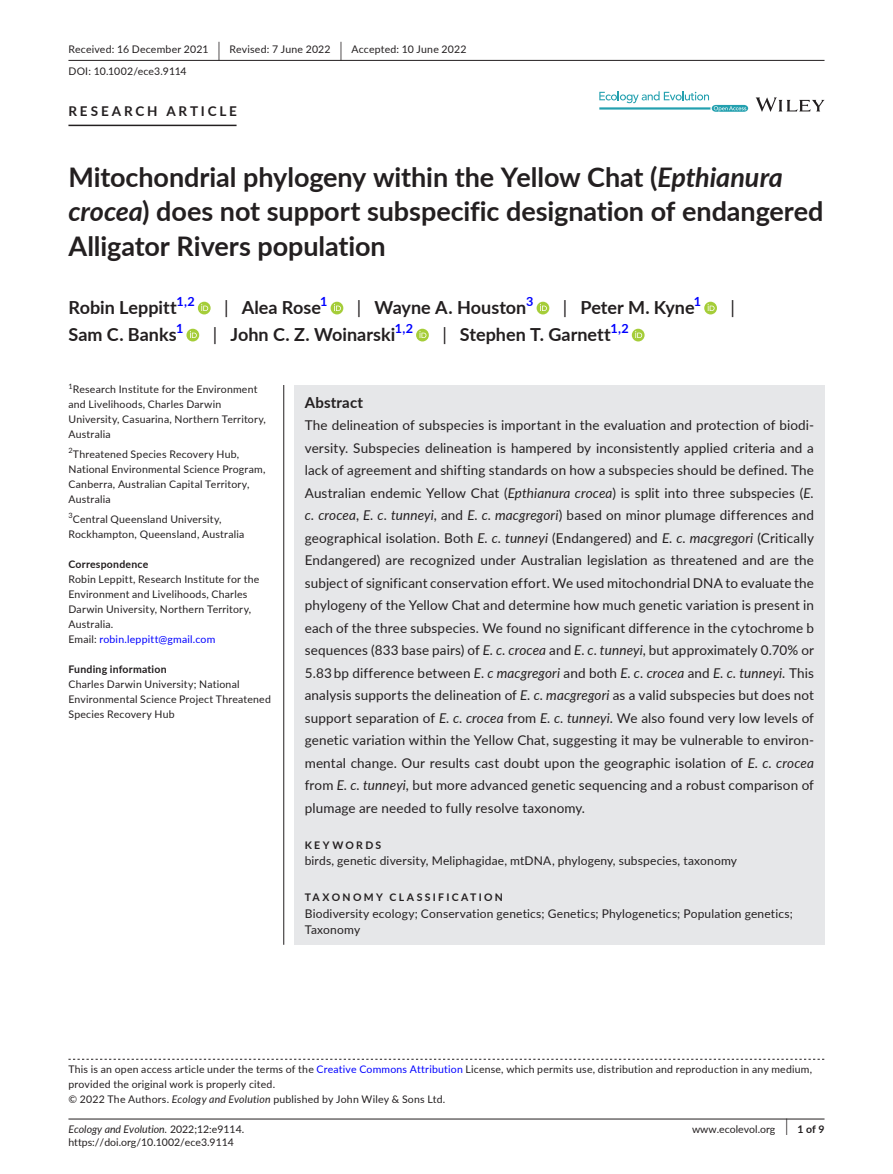
<style>
.page{position:relative;width:893px;height:1174px;background:#fff}
.page>*{position:absolute;margin:0;border:0;box-sizing:border-box;transform-origin:0 0}
.t1{font:700 27px/34.5px "Lato";color:#231f20}
.t2{font:700 18px "Lato";color:#231f20}
.t3{font:18px "Lato";color:#231f20}
.t4{font:700 15px "Lato";letter-spacing:.015em;color:#231f20}
.t5{font:13.5px/22.5px "Lato";letter-spacing:.01em;color:#231f20;text-align:justify}
.t6{font:700 13.5px "Lato";letter-spacing:.21em;color:#231f20}
.t7{font:700 12.6px "Lato";color:#00f}
.t8{font:12px/16.5px "Lato";letter-spacing:.015em;color:#231f20}
.t9{font:10.5px/15px "Lato";letter-spacing:.02em;color:#231f20}
.t10{font:10.5px "Lato";color:#231f20}
.t11{font:700 10.5px "Lato";letter-spacing:.025em;color:#231f20}
.t12{font:italic 10.5px "Lato";color:#231f20}
.t13{font:700 10.5px "Lato";letter-spacing:.22em;color:#231f20}
.t14{font:7.35px "Lato";color:#231f20}
.s1{font-size:19.65px}
.s2{font-style:italic}
.s3{font-weight:400}
.s4{color:#00f}
.s5{font-style:normal}
.s6{font-weight:400;font-size:17.4px}
</style>
<div class="page">
<hr style="left:68px;top:1118px;width:756px;height:1px;background:#231f20">
<svg style="left:756px;top:97px;width:68px;height:15px"></svg>
<svg style="left:599px;top:91px;width:149px;height:21px"></svg>
<hr style="left:68px;top:60px;width:756px;height:1px;background:#231f20">
<hr style="left:68px;top:125px;width:169px;height:1px;background:#231f20">
<div style="left:198px;top:302px;width:13px;height:12px;background:#a5cd39;border-radius:50%"></div>
<svg style="left:201px;top:304px;width:7px;height:7px"></svg>
<div style="left:331px;top:302px;width:12px;height:12px;background:#a5cd39;border-radius:50%"></div>
<svg style="left:334px;top:304px;width:7px;height:7px"></svg>
<div style="left:537px;top:302px;width:12px;height:12px;background:#a5cd39;border-radius:50%"></div>
<svg style="left:540px;top:304px;width:7px;height:7px"></svg>
<svg style="left:704px;top:302px;width:13px;height:12px"></svg>
<svg style="left:708px;top:304px;width:7px;height:7px"></svg>
<div style="left:186px;top:329px;width:13px;height:12px;background:#a5cd39;border-radius:50%"></div>
<svg style="left:190px;top:331px;width:7px;height:7px"></svg>
<svg style="left:416px;top:329px;width:13px;height:12px"></svg>
<svg style="left:419px;top:331px;width:7px;height:7px"></svg>
<svg style="left:632px;top:329px;width:13px;height:12px"></svg>
<svg style="left:635px;top:331px;width:7px;height:7px"></svg>
<svg style="left:68px;top:1058px;width:756px;height:1px"></svg>
<div style="left:294px;top:385px;width:530px;height:559px;background:#e6e7e9"></div>
<hr style="left:283px;top:385px;width:1px;height:559px;background:#231f20">
<p class="t9" style="left:68px;top:38px;width:399px;line-height:21.8px">Received: 16 December 2021 <span class="s1">|</span> Revised: 7 June 2022 <span class="s1">|</span> Accepted: 10 June 2022<br>DOI: 10.1002/ece3.9114</p>
<p class="t6" style="left:68px;top:101px;width:170px">RESEARCH ARTICLE</p>
<h1 class="t1" style="left:68px;top:159px;width:757px">Mitochondrial phylogeny within the Yellow Chat (<span class="s2">Epthianura crocea</span>) does not support subspecific designation of endangered<br>Alligator Rivers population</h1>
<h2 class="t2" style="left:68px;top:295px;width:110px">Robin Leppitt</h2>
<p class="t7" style="left:177px;top:292px;width:20px">1,2</p>
<h2 class="t2" style="left:224px;top:295px;width:98px"><span class="s3">|</span> Alea Rose</h2>
<p class="t7" style="left:320px;top:292px;width:9px">1</p>
<h2 class="t2" style="left:357px;top:295px;width:171px"><span class="s3">|</span> Wayne A. Houston</h2>
<p class="t7" style="left:526px;top:292px;width:9px">3</p>
<h2 class="t2" style="left:563px;top:295px;width:133px"><span class="s3">|</span> Peter M. Kyne</h2>
<p class="t7" style="left:694px;top:292px;width:9px">1</p>
<h2 class="t3" style="left:730px;top:295px;width:6px">|</h2>
<h2 class="t2" style="left:68px;top:322px;width:110px">Sam C. Banks</h2>
<p class="t7" style="left:176px;top:319px;width:9px">1</p>
<h2 class="t2" style="left:213px;top:322px;width:184px"><span class="s3">|</span> John C. Z. Woinarski</h2>
<p class="t7" style="left:395px;top:319px;width:20px">1,2</p>
<h2 class="t2" style="left:442px;top:322px;width:170px"><span class="s3">|</span> Stephen T. Garnett</h2>
<p class="t7" style="left:610px;top:319px;width:20px">1,2</p>
<p class="t14" style="left:68px;top:381px;width:6px">1</p>
<p class="t9" style="left:68px;top:382px;width:199px;text-indent:4px">Research Institute for the Environment and Livelihoods, Charles Darwin<br>University, Casuarina, Northern Territory,<br>Australia</p>
<p class="t9" style="left:68px;top:446px;width:199px"><sup>2</sup>Threatened Species Recovery Hub,<br>National Environmental Science Program,<br>Canberra, Australian Capital Territory,<br>Australia</p>
<p class="t9" style="left:68px;top:511px;width:177px"><sup>3</sup>Central Queensland University,<br>Rockhampton, Queensland, Australia</p>
<p class="t11" style="left:68px;top:556px;width:81px">Correspondence</p>
<p class="t9" style="left:68px;top:571px;width:192px">Robin Leppitt, Research Institute for the Environment and Livelihoods, Charles Darwin University, Northern Territory, Australia.<br>Email: <span class="s4">robin.leppitt@gmail.com</span></p>
<p class="t11" style="left:68px;top:661px;width:100px">Funding information</p>
<p class="t9" style="left:68px;top:676px;width:204px">Charles Darwin University; National<br>Environmental Science Project Threatened<br>Species Recovery Hub</p>
<p class="t4" style="left:305px;top:391px;width:60px">Abstract</p>
<p class="t5" style="left:305px;top:413px;width:511px">The delineation of subspecies is important in the evaluation and protection of biodi&shy;versity. Subspecies delineation is hampered by inconsistently applied criteria and a lack of agreement and shifting standards on how a subspecies should be defined. The Australian endemic Yellow Chat (<span class="s2">Epthianura crocea</span>) is split into three subspecies (<span class="s2">E. c</span>. <span class="s2">crocea</span>, <span class="s2">E. c. tunneyi</span>, and <span class="s2">E. c. macgregori</span>) based on minor plumage differences and geographical isolation. Both <span class="s2">E. c. tunneyi</span> (Endangered) and <span class="s2">E. c. macgregori</span> (Critically Endangered) are recognized under Australian legislation as threatened and are the subject of significant conservation effort. We used mitochondrial DNA to evaluate the phylogeny of the Yellow Chat and determine how much genetic variation is present in each of the three subspecies. We found no significant difference in the cytochrome b sequences (833 base pairs) of <span class="s2">E. c. crocea</span> and <span class="s2">E. c. tunneyi</span>, but approximately 0.70% or 5.83 bp difference between <span class="s2">E. c macgregori</span> and both <span class="s2">E. c. crocea</span> and <span class="s2">E. c. tunneyi.</span> This analysis supports the delineation of <span class="s2">E. c. macgregori</span> as a valid subspecies but does not support separation of <span class="s2">E. c. crocea</span> from <span class="s2">E. c. tunneyi</span>. We also found very low levels of genetic variation within the Yellow Chat, suggesting it may be vulnerable to environ&shy;mental change. Our results cast doubt upon the geographic isolation of <span class="s2">E. c. crocea </span>from <span class="s2">E. c. tunneyi</span>, but more advanced genetic sequencing and a robust comparison of plumage are needed to fully resolve taxonomy.</p>
<p class="t13" style="left:305px;top:837px;width:78px">KEYWORDS</p>
<p class="t8" style="left:305px;top:852px;width:434px">birds, genetic diversity, Meliphagidae, mtDNA, phylogeny, subspecies, taxonomy</p>
<p class="t13" style="left:305px;top:889px;width:200px">TAXONOMY CLASSIFICATION</p>
<p class="t8" style="left:305px;top:904px;width:490px">Biodiversity ecology; Conservation genetics; Genetics; Phylogenetics; Population genetics;<br>Taxonomy</p>
<p class="t9" style="left:68px;top:1061px;width:745px">This is an open access article under the terms of the <span class="s4">Creative Commons Attribution</span> License, which permits use, distribution and reproduction in any medium, provided the original work is properly cited.<br>© 2022 The Authors. <span class="s2">Ecology and Evolution</span> published by John Wiley &amp; Sons Ltd.</p>
<p class="t12" style="left:68px;top:1121px;width:177px">Ecology and Evolution. <span class="s5">2022;12:e9114.</span></p>
<p class="t11" style="left:786px;top:1121px;width:40px"><span class="s6">|</span> 1 of 9</p>
<p class="t10" style="left:68px;top:1135px;width:167px">https://doi.org/10.1002/ece3.9114</p>
<p class="t10" style="left:692px;top:1121px;width:85px">www.ecolevol.org</p>
</div>
